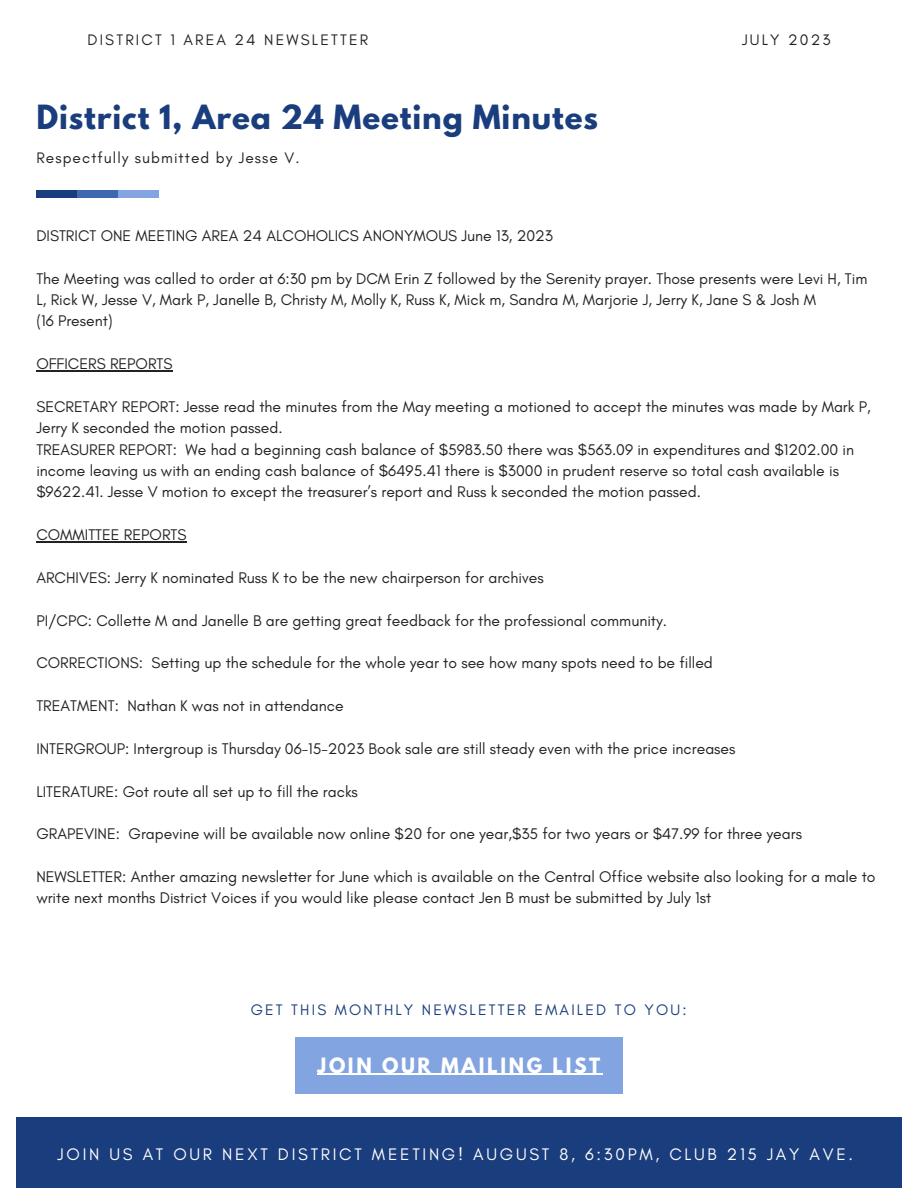
<style>
.page{position:relative;width:918px;height:1188px;background:#fff}
.page>*{position:absolute;margin:0;border:0;box-sizing:border-box;transform-origin:0 0}
.t1{font:700 29.55px "League Spartan";letter-spacing:.03em;color:#1a3d7d}
.t2{font:700 18.75px "League Spartan";letter-spacing:.14em;color:#fff}
.t3{font:16.95px "Glacial Indifference";letter-spacing:.16em;color:#fff}
.t4{font:15.75px/21.3px "Glacial Indifference";color:#222}
.t5{font:15.45px "Glacial Indifference";letter-spacing:.14em;color:#1a3d7d}
.t6{font:15.45px "Glacial Indifference";letter-spacing:.14em;color:#222}
.t7{font:15.45px "Glacial Indifference";letter-spacing:.07em;color:#222}
</style>
<div class="page">
<div style="left:16px;top:1117px;width:886px;height:71px;background:#1a3d7d"></div>
<div style="left:295px;top:1037px;width:328px;height:56px;background:#82a4e1"></div>
<hr style="left:318px;top:1074px;width:285px;height:1px;background:#fff">
<hr style="left:36px;top:370px;width:137px;height:1px;background:#222">
<hr style="left:36px;top:541px;width:151px;height:1px;background:#222">
<div style="left:36px;top:190px;width:41px;height:8px;background:#1a3d7d"></div>
<div style="left:78px;top:190px;width:40px;height:8px;background:#4068b0"></div>
<div style="left:119px;top:190px;width:40px;height:8px;background:#82a4e1"></div>
<p class="t6" style="left:87px;top:30px;width:282px">DISTRICT 1 AREA 24 NEWSLETTER</p>
<p class="t6" style="left:742px;top:30px;width:90px">JULY 2023</p>
<p class="t1" style="left:36px;top:102px;width:563px">District 1, Area 24 Meeting Minutes</p>
<p class="t7" style="left:36px;top:149px;width:265px">Respectfully submitted by Jesse V.</p>
<p class="t4" style="left:36px;top:225px;width:518px">DISTRICT ONE MEETING AREA 24 ALCOHOLICS ANONYMOUS June 13, 2023</p>
<p class="t4" style="left:36px;top:267px;width:833px">The Meeting was called to order at 6:30 pm by DCM Erin Z followed by the Serenity prayer. Those presents were Levi H, Tim<br>L, Rick W, Jesse V, Mark P, Janelle B, Christy M, Molly K, Russ K, Mick m, Sandra M, Marjorie J, Jerry K, Jane S &amp; Josh M</p>
<p class="t4" style="left:36px;top:310px;width:78px">(16 Present)</p>
<p class="t4" style="left:36px;top:353px;width:138px">OFFICERS REPORTS</p>
<p class="t4" style="left:36px;top:396px;width:836px">SECRETARY REPORT: Jesse read the minutes from the May meeting a motioned to accept the minutes was made by Mark P,<br>Jerry K seconded the motion passed.</p>
<p class="t4" style="left:36px;top:438px;width:819px">TREASURER REPORT: We had a beginning cash balance of $5983.50 there was $563.09 in expenditures and $1202.00 in income leaving us with an ending cash balance of $6495.41 there is $3000 in prudent reserve so total cash available is $9622.41. Jesse V motion to except the treasurer’s report and Russ k seconded the motion passed.</p>
<p class="t4" style="left:36px;top:524px;width:152px">COMMITTEE REPORTS</p>
<p class="t4" style="left:36px;top:567px;width:509px">ARCHIVES: Jerry K nominated Russ K to be the new chairperson for archives</p>
<p class="t4" style="left:36px;top:609px;width:632px">PI/CPC: Collette M and Janelle B are getting great feedback for the professional community.</p>
<p class="t4" style="left:36px;top:652px;width:678px">CORRECTIONS: Setting up the schedule for the whole year to see how many spots need to be filled</p>
<p class="t4" style="left:36px;top:695px;width:309px">TREATMENT: Nathan K was not in attendance</p>
<p class="t4" style="left:36px;top:738px;width:701px">INTERGROUP: Intergroup is Thursday 06-15-2023 Book sale are still steady even with the price increases</p>
<p class="t4" style="left:36px;top:780px;width:323px">LITERATURE: Got route all set up to fill the racks</p>
<p class="t4" style="left:36px;top:823px;width:767px">GRAPEVINE: Grapevine will be available now online $20 for one year,$35 for two years or $47.99 for three years</p>
<p class="t4" style="left:36px;top:866px;width:841px">NEWSLETTER: Anther amazing newsletter for June which is available on the Central Office website also looking for a male to write next months District Voices if you would like please contact Jen B must be submitted by July 1st</p>
<p class="t5" style="left:251px;top:1000px;width:437px">GET THIS MONTHLY NEWSLETTER EMAILED TO YOU:</p>
<p class="t2" style="left:318px;top:1056px;width:284px">JOIN OUR MAILING LIST</p>
<p class="t3" style="left:58px;top:1144px;width:797px">JOIN US AT OUR NEXT DISTRICT MEETING! AUGUST 8, 6:30PM, CLUB 215 JAY AVE.</p>
</div>
